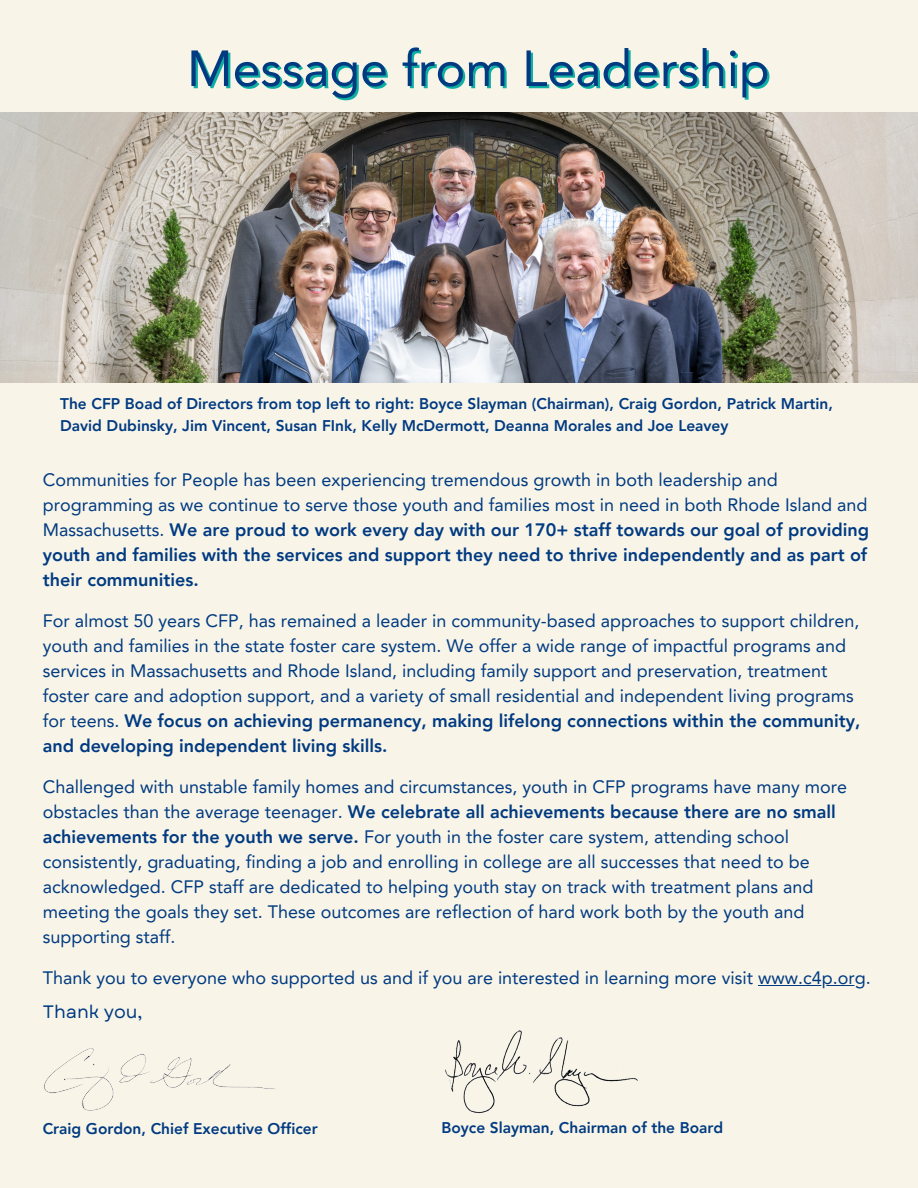
<style>
.page{position:relative;width:918px;height:1188px;background:#f8f5e8}
.page>*{position:absolute;margin:0;border:0;box-sizing:border-box;transform-origin:0 0}
.t1{font:50.25px "Avenir LT Pro";color:#013a81}
.t2{font:18px/25px "Avenir LT Pro";color:#013a81}
.t3{font:18px "Garet";color:#013a81}
.t4{font:800 15.45px/21.3px "Avenir LT Pro";color:#013a81}
.s1{font-weight:800}
</style>
<div class="page">
<img style="left:0;top:113px;width:918px;height:270px">
<img style="left:44px;top:1048px;width:231px;height:63px">
<hr style="left:758px;top:985px;width:108px;height:1px;background:#013a81">
<img style="left:445px;top:1030px;width:193px;height:84px">
<p class="t1" style="left:187px;top:48px;width:584px">Message from Leadership</p>
<p class="t4" style="left:60px;top:395px;width:774px">The CFP Boad of Directors from top left to right: Boyce Slayman (Chairman), Craig Gordon, Patrick Martin,<br>David Dubinsky, Jim Vincent, Susan FInk, Kelly McDermott, Deanna Morales and Joe Leavey</p>
<p class="t2" style="left:43px;top:469px;width:828px">Communities for People has been experiencing tremendous growth in both leadership and programming as we continue to serve those youth and families most in need in both Rhode Island and Massachusetts. <span class="s1">We are proud to work every day with our 170+ staff towards our goal of providing youth and families with the services and support they need to thrive independently and as part of their communities.</span></p>
<p class="t2" style="left:43px;top:610px;width:819px">For almost 50 years CFP, has remained a leader in community-based approaches to support children, youth and families in the state foster care system. We offer a wide range of impactful programs and services in Massachusetts and Rhode Island, including family support and preservation, treatment foster care and adoption support, and a variety of small residential and independent living programs for teens. <span class="s1">We focus on achieving permanency, making lifelong connections within the community, and developing independent living skills.</span></p>
<p class="t2" style="left:43px;top:776px;width:806px">Challenged with unstable family homes and circumstances, youth in CFP programs have many more obstacles than the average teenager. <span class="s1">We celebrate all achievements because there are no small achievements for the youth we serve.</span> For youth in the foster care system, attending school consistently, graduating, finding a job and enrolling in college are all successes that need to be acknowledged. CFP staff are dedicated to helping youth stay on track with treatment plans and meeting the goals they set. These outcomes are reflection of hard work both by the youth and supporting staff.</p>
<p class="t2" style="left:43px;top:967px;width:830px">Thank you to everyone who supported us and if you are interested in learning more visit www.c4p.org.</p>
<p class="t3" style="left:43px;top:999px;width:101px">Thank you,</p>
<p class="t4" style="left:43px;top:1119px;width:277px">Craig Gordon, Chief Executive Officer</p>
<p class="t4" style="left:441px;top:1118px;width:283px">Boyce Slayman, Chairman of the Board</p>
</div>
